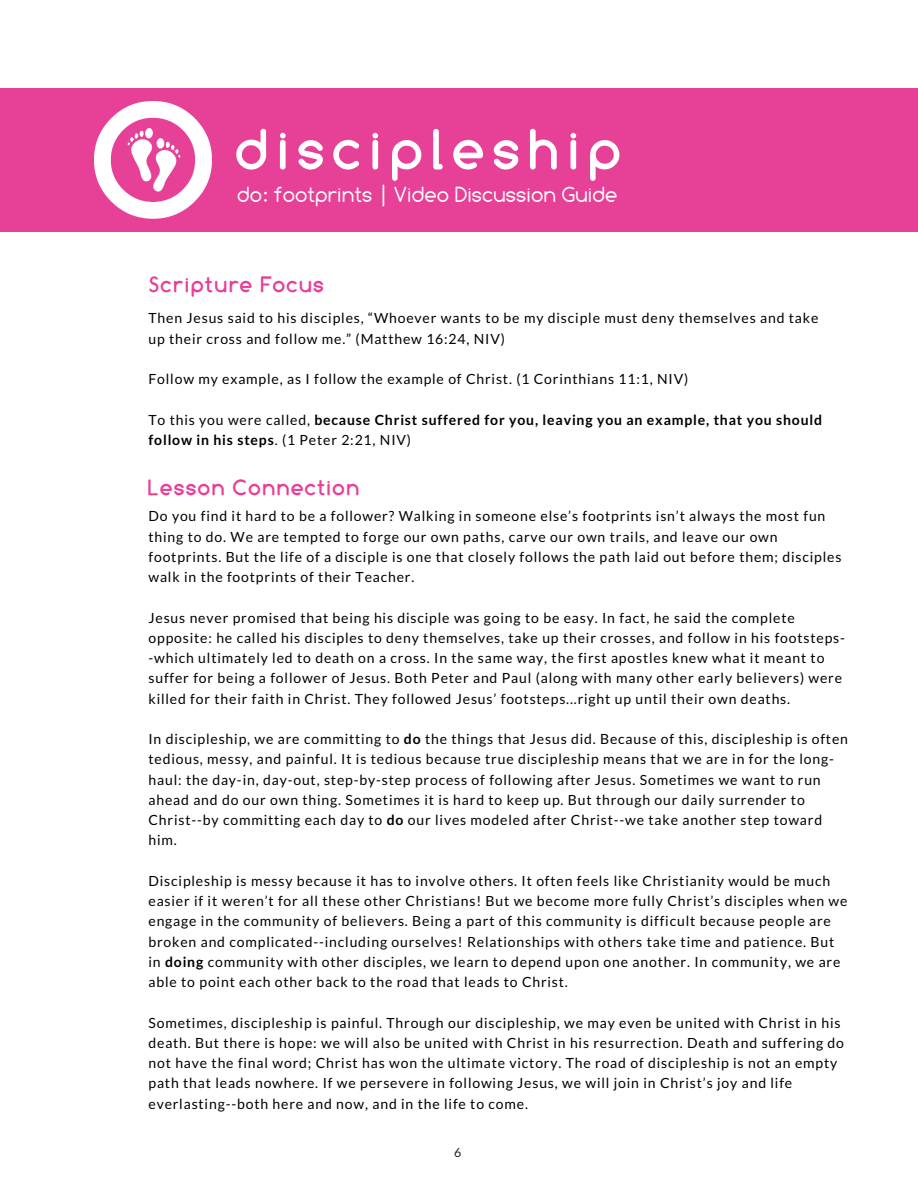
<style>
.page{position:relative;width:918px;height:1188px;background:#fff}
.page>*{position:absolute;margin:0;border:0;box-sizing:border-box;transform-origin:0 0}
.t1{font:700 55.95px "Comfortaa";letter-spacing:.16em;color:#fff}
.t2{font:21.75px "Comfortaa";color:#fff}
.t3{font:700 21.75px "Comfortaa";letter-spacing:.08em;color:#e64097}
.t4{font:13.95px/20.2px "Lato";letter-spacing:.06em;color:#000}
.t5{font:700 13.95px/20.2px "Lato";letter-spacing:.06em;color:#000}
.t6{font:12.45px "Lato";color:#222}
.s1{font-weight:400}
.s2{font-weight:700}
</style>
<div class="page">
<div style="left:0;top:88px;width:918px;height:144px;background:#e64097"></div>
<img style="left:94px;top:101px;width:118px;height:117px">
<h1 class="t1" style="left:236px;top:118px;width:386px">discipleship</h1>
<h2 class="t2" style="left:237px;top:182px;width:382px">do: footprints | Video Discussion Guide</h2>
<h2 class="t3" style="left:150px;top:273px;width:176px">Scripture Focus</h2>
<p class="t4" style="left:148px;top:308px;width:671px">Then Jesus said to his disciples, “Whoever wants to be my disciple must deny themselves and take up their cross and follow me.” (Matthew 16:24, NIV)</p>
<p class="t4" style="left:148px;top:369px;width:541px">Follow my example, as I follow the example of Christ. (1 Corinthians 11:1, NIV)</p>
<p class="t5" style="left:148px;top:409px;width:675px"><span class="s1">To this you were called,</span> because Christ suffered for you, leaving you an example, that you should follow in his steps<span class="s1">. (1 Peter 2:21, NIV)</span></p>
<h2 class="t3" style="left:148px;top:475px;width:212px">Lesson Connection</h2>
<p class="t4" style="left:148px;top:506px;width:694px">Do you find it hard to be a follower? Walking in someone else’s footprints isn’t always the most fun thing to do. We are tempted to forge our own paths, carve our own trails, and leave our own footprints. But the life of a disciple is one that closely follows the path laid out before them; disciples walk in the footprints of their Teacher.</p>
<p class="t4" style="left:148px;top:607px;width:698px">Jesus never promised that being his disciple was going to be easy. In fact, he said the complete opposite: he called his disciples to deny themselves, take up their crosses, and follow in his footsteps--which ultimately led to death on a cross. In the same way, the first apostles knew what it meant to suffer for being a follower of Jesus. Both Peter and Paul (along with many other early believers) were killed for their faith in Christ. They followed Jesus’ footsteps...right up until their own deaths.</p>
<p class="t4" style="left:148px;top:729px;width:701px">In discipleship, we are committing to <span class="s2">do</span> the things that Jesus did. Because of this, discipleship is often tedious, messy, and painful. It is tedious because true discipleship means that we are in for the long&shy;haul: the day-in, day-out, step-by-step process of following after Jesus. Sometimes we want to run ahead and do our own thing. Sometimes it is hard to keep up. But through our daily surrender to Christ--by committing each day to <span class="s2">do</span> our lives modeled after Christ--we take another step toward him.</p>
<p class="t4" style="left:148px;top:870px;width:701px">Discipleship is messy because it has to involve others. It often feels like Christianity would be much easier if it weren’t for all these other Christians! But we become more fully Christ’s disciples when we engage in the community of believers. Being a part of this community is difficult because people are broken and complicated--including ourselves! Relationships with others take time and patience. But in <span class="s2">doing</span> community with other disciples, we learn to depend upon one another. In community, we are able to point each other back to the road that leads to Christ.</p>
<p class="t4" style="left:148px;top:1012px;width:697px">Sometimes, discipleship is painful. Through our discipleship, we may even be united with Christ in his death. But there is hope: we will also be united with Christ in his resurrection. Death and suffering do not have the final word; Christ has won the ultimate victory. The road of discipleship is not an empty path that leads nowhere. If we persevere in following Jesus, we will join in Christ’s joy and life everlasting--both here and now, and in the life to come.</p>
<p class="t6" style="left:454px;top:1144px;width:9px">6</p>
</div>
